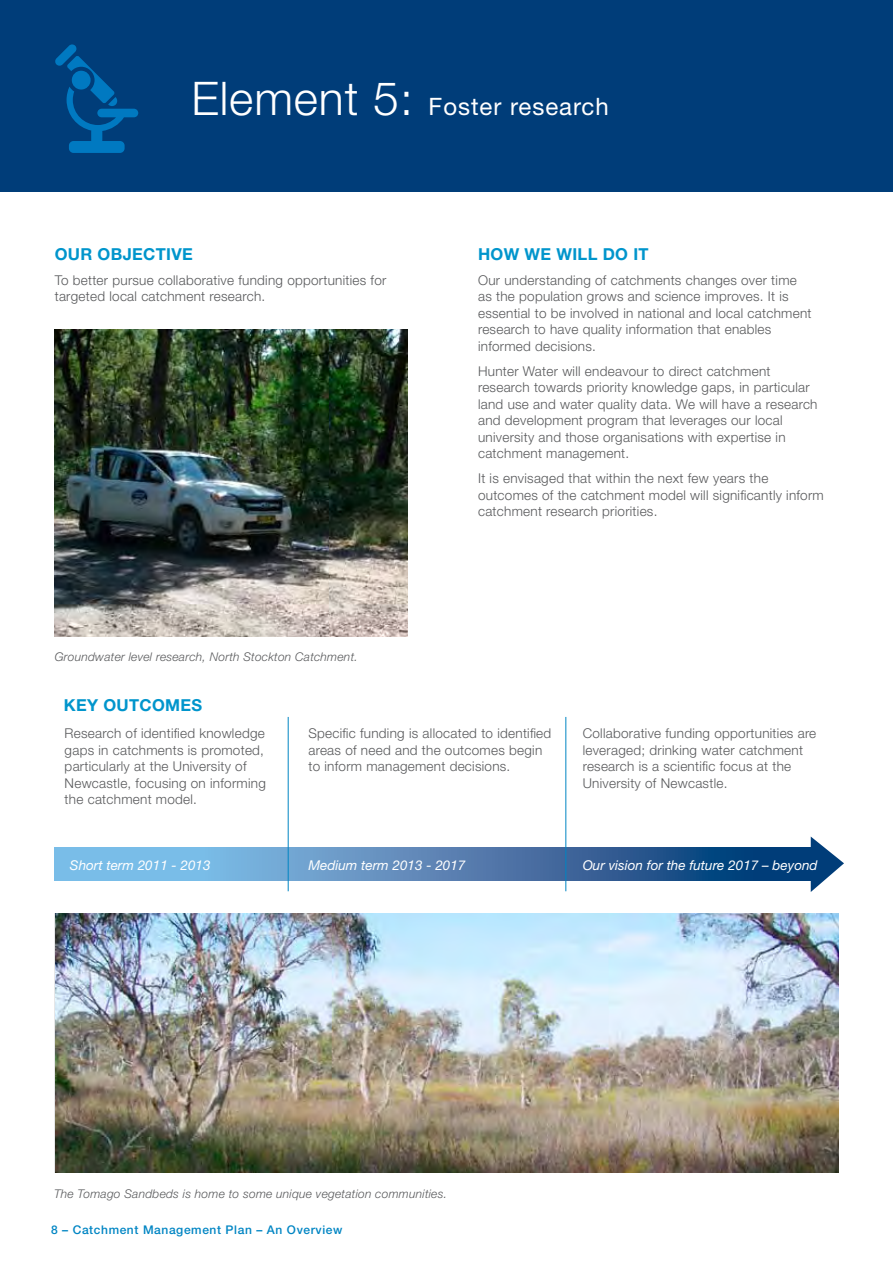
<style>
.page{position:relative;width:893px;height:1263px;background:#fff}
.page>*{position:absolute;margin:0;border:0;box-sizing:border-box;transform-origin:0 0}
.t1{font:24px "Helvetica Neue";letter-spacing:.04em;color:#fff}
.t2{font:700 16.5px "Helvetica Neue";letter-spacing:.02em;color:#0095cc}
.t3{font:300 13.5px/16.5px "Helvetica Neue";letter-spacing:.02em;color:#58595b}
.t4{font:italic 13.5px "Helvetica Neue";color:#fff}
.t5{font:italic 300 12px "Helvetica Neue";letter-spacing:.02em;color:#58595b}
.t6{font:500 12px "Helvetica Neue";letter-spacing:.05em;color:#0085c3}
.s1{font-weight:300;font-size:46.35px}
</style>
<div class="page">
<div style="left:0;top:0;width:893px;height:191px;background:#003d79"></div>
<svg style="left:55px;top:848px;width:756px;height:33px;background:#4e83b4"></svg>
<svg style="left:811px;top:836px;width:33px;height:56px"></svg>
<hr style="left:288px;top:717px;width:1px;height:174px;background:#0085c3">
<hr style="left:565px;top:717px;width:1px;height:174px;background:#0085c3">
<svg style="left:55px;top:44px;width:83px;height:109px"></svg>
<img style="left:54px;top:329px;width:354px;height:308px">
<img style="left:55px;top:913px;width:784px;height:260px">
<h1 class="t1" style="left:191px;top:92px;width:419px"><span class="s1">Element 5:</span> Foster research</h1>
<p class="t2" style="left:55px;top:243px;width:140px">OUR OBJECTIVE</p>
<p class="t3" style="left:55px;top:271px;width:333px">To better pursue collaborative funding opportunities for targeted local catchment research.</p>
<p class="t5" style="left:55px;top:649px;width:305px">Groundwater level research, North Stockton Catchment.</p>
<p class="t2" style="left:64px;top:695px;width:140px">KEY OUTCOMES</p>
<p class="t2" style="left:478px;top:243px;width:104px">HOW WE WILL</p>
<p class="t2" style="left:603px;top:243px;width:47px">DO IT</p>
<p class="t3" style="left:478px;top:271px;width:335px">Our understanding of catchments changes over time as the population grows and science improves. It is essential to be involved in national and local catchment research to have quality information that enables informed decisions.</p>
<p class="t3" style="left:478px;top:362px;width:341px">Hunter Water will endeavour to direct catchment research towards priority knowledge gaps, in particular land use and water quality data. We will have a research and development program that leverages our local university and those organisations with expertise in catchment management.</p>
<p class="t3" style="left:478px;top:470px;width:347px">It is envisaged that within the next few years the outcomes of the catchment model will significantly inform catchment research priorities.</p>
<p class="t3" style="left:65px;top:725px;width:203px">Research of identified knowledge gaps in catchments is promoted, particularly at the University of<br>Newcastle, focusing on informing the catchment model.</p>
<p class="t3" style="left:308px;top:725px;width:244px">Specific funding is allocated to identified areas of need and the outcomes begin to inform management decisions.</p>
<p class="t3" style="left:583px;top:725px;width:235px">Collaborative funding opportunities are leveraged; drinking water catchment research is a scientific focus at the University of Newcastle.</p>
<p class="t4" style="left:70px;top:857px;width:142px">Short term 2011 - 2013</p>
<p class="t4" style="left:308px;top:857px;width:158px">Medium term 2013 - 2017</p>
<p class="t4" style="left:583px;top:857px;width:236px">Our vision for the future 2017 – beyond</p>
<p class="t5" style="left:54px;top:1186px;width:395px">The Tomago Sandbeds is home to some unique vegetation communities.</p>
<p class="t6" style="left:51px;top:1222px;width:293px">8 – Catchment Management Plan – An Overview</p>
</div>
